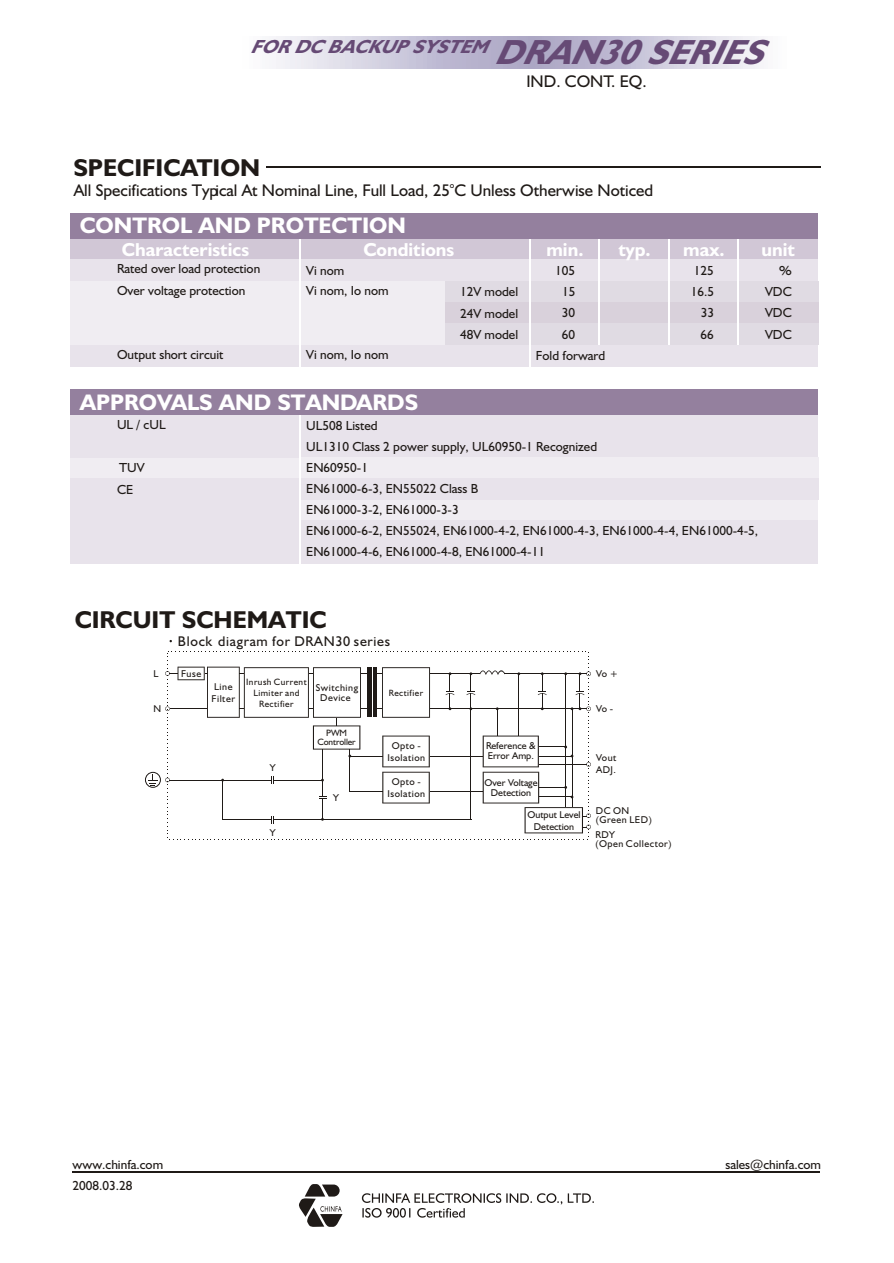
<style>
.page{position:relative;width:894px;height:1263px;background:#fff}
.page>*{position:absolute;margin:0;border:0;box-sizing:border-box;transform-origin:0 0}
.t1{font:italic 700 35.1px "Humanst 521 BT";color:#664a75}
.t2{font:700 24.45px "Humanst 521 BT";color:#1f1a17}
.t3{font:700 22.65px "Humanst 521 BT";color:#fff}
.t4{font:italic 700 19.05px "Humanst 521 BT";color:#664a75}
.t5{font:700 18.9px "Humanst 521 BT";color:#fff}
.t6{font:16.95px "Humanst 521 BT";color:#1f1a17}
.t7{font:14.1px "Humanst 521 BT";letter-spacing:.05em;color:#1f1a17}
.t8{font:13.2px/21.3px "Humanst 521 BT";color:#1f1a17}
.t9{font:9.9px/11.9px "Humanst 521 BT";letter-spacing:.05em;color:#1f1a17}
.t10{font:9.9px/10.4px "Humanst 521 BT";color:#1f1a17;text-align:center}
.t11{font:9.3px/8.9px "Humanst 521 BT";letter-spacing:-.015em;color:#1f1a17;text-align:center}
.t12{font:9.15px/10.9px "Humanst 521 BT";letter-spacing:.05em;color:#1f1a17;text-align:center}
.t13{font:8.55px "Humanst 521 BT";color:#1f1a17}
</style>
<div class="page">
<hr style="left:73px;top:1172px;width:747px;height:1px;background:#1f1a17">
<svg style="left:299px;top:1184px;width:44px;height:43px"></svg>
<svg style="left:362px;top:1193px;width:232px;height:25px"></svg>
<div style="left:70px;top:238px;width:748px;height:22px;background:#d1c7d6"></div>
<div style="left:70px;top:281px;width:748px;height:64px;background:#f0edf2"></div>
<div style="left:445px;top:281px;width:373px;height:21px;background:#e0dbe3"></div>
<div style="left:445px;top:302px;width:373px;height:22px;background:#d9d1db"></div>
<div style="left:445px;top:324px;width:373px;height:21px;background:#e0dbe3"></div>
<div style="left:70px;top:260px;width:748px;height:21px;background:#e8e3eb"></div>
<hr style="left:737px;top:237px;width:2px;height:130px;background:#fff">
<hr style="left:668px;top:238px;width:1px;height:128px;background:#fff">
<hr style="left:599px;top:238px;width:1px;height:129px;background:#fff">
<svg style="left:148px;top:775px;width:10px;height:11px"></svg>
<div style="left:145px;top:772px;width:16px;height:16px;border:1px solid #1f1a17;border-radius:50%"></div>
<svg style="left:165px;top:651px;width:426px;height:189px"></svg>
<hr style="left:267px;top:166px;width:554px;height:2px;background:#1f1a17">
<div style="left:70px;top:500px;width:748px;height:21px;background:#f0edf2"></div>
<div style="left:70px;top:415px;width:748px;height:21px;background:#e8e3eb"></div>
<div style="left:70px;top:457px;width:748px;height:22px;background:#f0edf2"></div>
<div style="left:70px;top:479px;width:748px;height:21px;background:#e8e3eb"></div>
<div style="left:70px;top:436px;width:748px;height:21px;background:#e8e3eb"></div>
<div style="left:70px;top:520px;width:748px;height:22px;background:#e8e3eb"></div>
<div style="left:70px;top:542px;width:748px;height:21px;background:#e8e3eb"></div>
<div style="left:70px;top:500px;width:231px;height:21px;background:#e8e3eb"></div>
<hr style="left:299px;top:414px;width:2px;height:150px;background:#fff">
<div style="left:70px;top:389px;width:748px;height:26px;background:#94809e"></div>
<div style="left:70px;top:345px;width:748px;height:21px;background:#e8e3eb"></div>
<hr style="left:299px;top:238px;width:2px;height:130px;background:#fff">
<hr style="left:529px;top:238px;width:1px;height:129px;background:#fff">
<div style="left:70px;top:213px;width:748px;height:25px;background:#94809e"></div>
<h1 class="t1" style="left:494px;top:38px;width:285px">DRAN30SERIES</h1>
<p class="t6" style="left:526px;top:74px;width:122px">IND. CONT. EQ.</p>
<h3 class="t4" style="left:250px;top:39px;width:247px">FORDCBACKUPSYSTEM</h3>
<h2 class="t2" style="left:73px;top:157px;width:188px">SPECIFICATION</h2>
<p class="t13" style="left:450px;top:181px;width:6px">o</p>
<p class="t6" style="left:74px;top:183px;width:581px">All Specifications Typical At Nominal Line, Full Load, 25 C Unless Otherwise Noticed</p>
<h3 class="t3" style="left:80px;top:216px;width:328px">CONTROL AND PROTECTION</h3>
<h3 class="t5" style="left:122px;top:241px;width:129px">Characteristics</h3>
<h3 class="t5" style="left:363px;top:241px;width:92px">Conditions</h3>
<h3 class="t5" style="left:547px;top:241px;width:38px">min.</h3>
<h3 class="t5" style="left:618px;top:241px;width:34px">typ.</h3>
<h3 class="t5" style="left:683px;top:241px;width:43px">max.</h3>
<h3 class="t5" style="left:762px;top:241px;width:35px">unit</h3>
<p class="t8" style="left:117px;top:259px;width:145px">Rated over load protection<br>Over voltage protection</p>
<p class="t8" style="left:306px;top:261px;width:84px;line-height:20.5px">Vi nom<br>Vi nom, Io nom</p>
<p class="t8" style="left:779px;top:261px;width:14px">%</p>
<p class="t8" style="left:555px;top:261px;width:21px">105</p>
<p class="t8" style="left:694px;top:261px;width:21px">125</p>
<p class="t8" style="left:562px;top:282px;width:15px">15</p>
<p class="t8" style="left:691px;top:282px;width:25px">16.5</p>
<p class="t8" style="left:562px;top:303px;width:15px">30</p>
<p class="t8" style="left:701px;top:303px;width:15px">33</p>
<p class="t8" style="left:562px;top:325px;width:15px">60</p>
<p class="t8" style="left:701px;top:325px;width:15px">66</p>
<p class="t8" style="left:460px;top:282px;width:60px;text-align:justify">12V model 24V model 48V model</p>
<p class="t8" style="left:765px;top:282px;width:28px;text-align:justify">VDC VDC VDC</p>
<p class="t8" style="left:117px;top:345px;width:108px">Output short circuit</p>
<p class="t8" style="left:306px;top:345px;width:84px">Vi nom, Io nom</p>
<h3 class="t3" style="left:80px;top:392px;width:340px">APPROVALS AND STANDARDS</h3>
<p class="t8" style="left:536px;top:346px;width:71px">Fold forward</p>
<p class="t8" style="left:117px;top:415px;width:50px">UL / cUL</p>
<p class="t8" style="left:306px;top:416px;width:292px">UL508 Listed<br>UL1310 Class 2 power supply, UL60950-1 Recognized</p>
<p class="t8" style="left:119px;top:458px;width:27px">TUV</p>
<p class="t8" style="left:117px;top:480px;width:18px">CE</p>
<p class="t8" style="left:306px;top:458px;width:63px">EN60950-1</p>
<p class="t8" style="left:306px;top:479px;width:174px">EN61000-6-3, EN55022 Class B</p>
<p class="t8" style="left:306px;top:501px;width:454px;line-height:20.2px">EN61000-3-2, EN61000-3-3<br>EN61000-6-2, EN55024, EN61000-4-2, EN61000-4-3, EN61000-4-4, EN61000-4-5,</p>
<p class="t8" style="left:306px;top:542px;width:240px">EN61000-4-6, EN61000-4-8, EN61000-4-11</p>
<h2 class="t2" style="left:75px;top:609px;width:253px">CIRCUIT SCHEMATIC</h2>
<p class="t7" style="left:178px;top:636px;width:214px">Block diagram for DRAN30 series</p>
<p class="t9" style="left:181px;top:668px;width:21px">Fuse</p>
<p class="t9" style="left:153px;top:668px;width:7px">L</p>
<p class="t9" style="left:596px;top:669px;width:23px">Vo +</p>
<p class="t9" style="left:153px;top:704px;width:9px">N</p>
<p class="t9" style="left:212px;top:681px;width:25px">Line<br>Filter</p>
<p class="t12" style="left:246px;top:677px;width:62px">Inrush Current<br>Limiter and<br>Rectifier</p>
<p class="t12" style="left:389px;top:688px;width:36px">Rectifier</p>
<p class="t9" style="left:316px;top:684px;width:44px;line-height:9.4px;text-align:center">Switching<br>Device</p>
<p class="t9" style="left:596px;top:704px;width:19px">Vo -</p>
<p class="t11" style="left:318px;top:729px;width:40px">PWM<br>Controller</p>
<p class="t10" style="left:486px;top:741px;width:51px;text-align:left">Reference &amp;<br>Error Amp.</p>
<p class="t10" style="left:485px;top:778px;width:55px">Over Voltage<br>Detection</p>
<p class="t9" style="left:388px;top:740px;width:39px;text-align:center">Opto -<br>Isolation</p>
<p class="t9" style="left:270px;top:762px;width:7px">Y</p>
<p class="t9" style="left:596px;top:752px;width:22px">Vout<br>ADJ.</p>
<p class="t9" style="left:596px;top:808px;width:58px;line-height:8.2px">DC ON (Green LED)</p>
<p class="t9" style="left:270px;top:827px;width:7px">Y</p>
<p class="t9" style="left:388px;top:777px;width:39px;text-align:center">Opto -<br>Isolation</p>
<p class="t9" style="left:333px;top:793px;width:7px">Y</p>
<p class="t10" style="left:527px;top:809px;width:55px;line-height:11.9px">Output Level<br>Detection</p>
<p class="t9" style="left:595px;top:831px;width:78px;line-height:9.4px">RDY<br>(Open Collector)</p>
<p class="t8" style="left:73px;top:1155px;width:92px">www.chinfa.com</p>
<p class="t8" style="left:725px;top:1155px;width:97px">sales@chinfa.com</p>
<p class="t8" style="left:73px;top:1176px;width:61px">2008.03.28</p>
</div>
